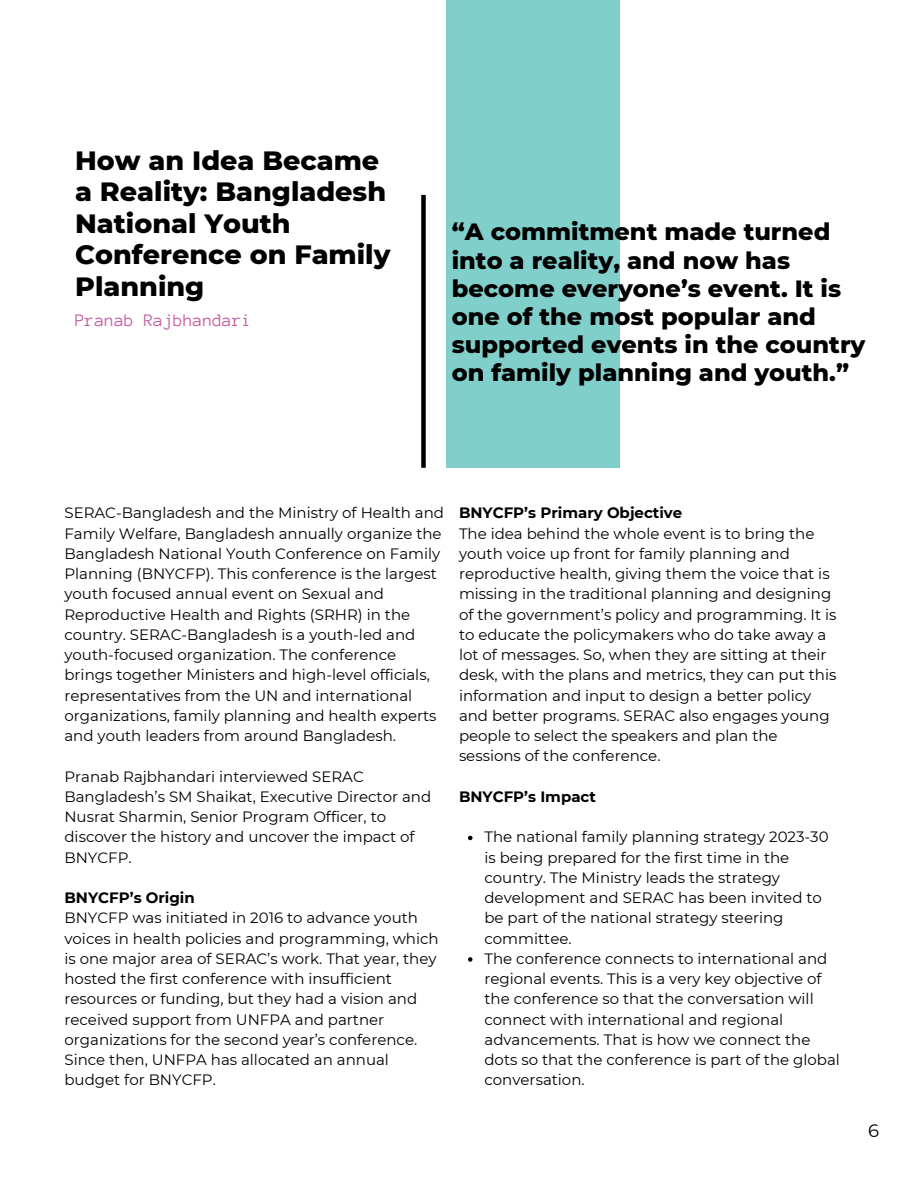
<style>
.page{position:relative;width:918px;height:1188px;background:#fff}
.page>*{position:absolute;margin:0;border:0;box-sizing:border-box;transform-origin:0 0}
.t1{font:800 27px/31.5px "Montserrat";color:#000}
.t2{font:800 24px/28.2px "Montserrat";color:#000}
.t3{font:18px "Anonymous Pro";color:#c55ea4}
.t4{font:18px "Montserrat";color:#000}
.t5{font:15px/20.2px "Montserrat";color:#000}
.t6{font:700 15px "Montserrat";color:#000}
</style>
<div class="page">
<div style="left:446px;top:0;width:173px;height:468px;background:#81cfcb"></div>
<div style="left:421px;top:195px;width:5px;height:273px;background:#000"></div>
<svg style="left:468px;top:836px;width:4px;height:4px"></svg>
<svg style="left:468px;top:957px;width:4px;height:5px"></svg>
<p class="t1" style="left:75px;top:144px;width:317px">How an Idea Became a Reality: Bangladesh<br>National Youth<br>Conference on Family<br>Planning</p>
<p class="t3" style="left:75px;top:312px;width:178px">Pranab Rajbhandari</p>
<h1 class="t2" style="left:452px;top:218px;width:415px">“A commitment made turned into a reality, and now has become everyone’s event. It is one of the most popular and supported events in the country on family planning and youth.”</h1>
<h3 class="t5" style="left:64px;top:503px;width:381px">SERAC-Bangladesh and the Ministry of Health and Family Welfare, Bangladesh annually organize the Bangladesh National Youth Conference on Family Planning (BNYCFP). This conference is the largest youth focused annual event on Sexual and Reproductive Health and Rights (SRHR) in the country. SERAC-Bangladesh is a youth-led and youth-focused organization. The conference brings together Ministers and high-level officials, representatives from the UN and international organizations, family planning and health experts and youth leaders from around Bangladesh.</h3>
<p class="t5" style="left:64px;top:766px;width:368px">Pranab Rajbhandari interviewed SERAC Bangladesh’s SM Shaikat, Executive Director and Nusrat Sharmin, Senior Program Officer, to discover the history and uncover the impact of BNYCFP.</p>
<p class="t6" style="left:64px;top:889px;width:132px">BNYCFP’s Origin</p>
<p class="t5" style="left:64px;top:908px;width:376px">BNYCFP was initiated in 2016 to advance youth voices in health policies and programming, which is one major area of SERAC’s work. That year, they hosted the first conference with insufficient resources or funding, but they had a vision and received support from UNFPA and partner organizations for the second year’s conference.<br>Since then, UNFPA has allocated an annual budget for BNYCFP.</p>
<p class="t6" style="left:459px;top:504px;width:225px">BNYCFP’s Primary Objective</p>
<p class="t5" style="left:459px;top:523px;width:379px">The idea behind the whole event is to bring the youth voice up front for family planning and reproductive health, giving them the voice that is missing in the traditional planning and designing of the government’s policy and programming. It is to educate the policymakers who do take away a lot of messages. So, when they are sitting at their desk, with the plans and metrics, they can put this information and input to design a better policy and better programs. SERAC also engages young people to select the speakers and plan the sessions of the conference.</p>
<p class="t6" style="left:459px;top:787px;width:139px">BNYCFP’s Impact</p>
<p class="t5" style="left:484px;top:827px;width:346px">The national family planning strategy 2023-30 is being prepared for the first time in the country. The Ministry leads the strategy development and SERAC has been invited to be part of the national strategy steering committee.</p>
<h4 class="t5" style="left:484px;top:948px;width:357px">The conference connects to international and regional events. This is a very key objective of the conference so that the conversation will connect with international and regional advancements. That is how we connect the dots so that the conference is part of the global conversation.</h4>
<p class="t4" style="left:868px;top:1119px;width:12px">6</p>
</div>
